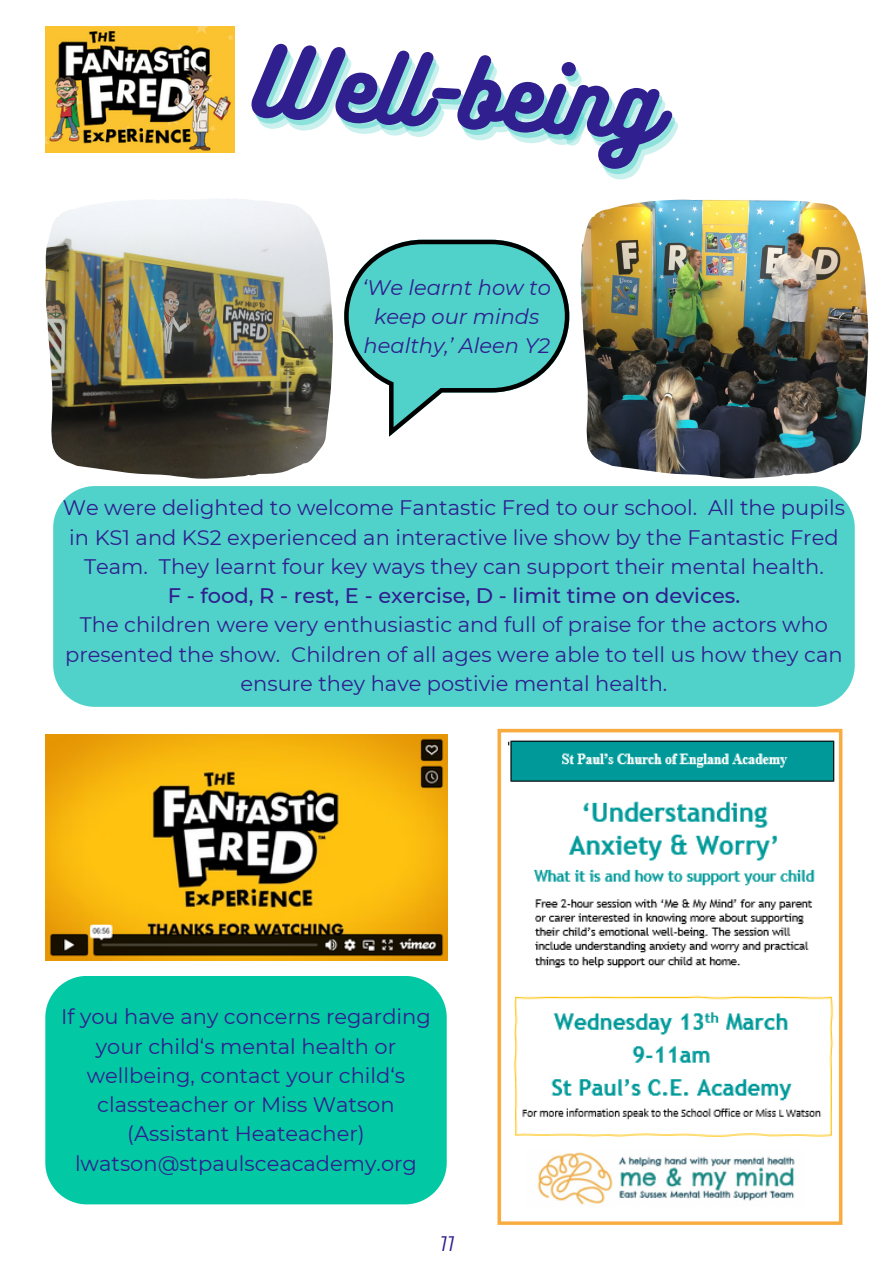
<style>
.page{position:relative;width:893px;height:1264px;background:#fff}
.page>*{position:absolute;margin:0;border:0;box-sizing:border-box;transform-origin:0 0}
.t1{font:86.4px "Bukhari Script";color:#2f1f8f}
.t2{font:21px/29.2px "Montserrat";color:#2f1f8f;text-align:center}
.t3{font:500 21px "Montserrat";color:#2f1f8f}
.t4{font:italic 21px/29.2px "Montserrat";color:#2f1f8f;text-align:center}
.s1{color:rgb(80 210 202/.3)}
</style>
<div class="page">
<img style="left:497px;top:728px;width:346px;height:497px">
<img style="left:46px;top:734px;width:401px;height:226px">
<img style="left:45px;top:26px;width:189px;height:126px">
<img style="left:45px;top:198px;width:288px;height:280px">
<img style="left:580px;top:199px;width:288px;height:279px">
<svg style="left:344px;top:240px;width:225px;height:152px;background:#62c8c2"></svg>
<div style="left:53px;top:486px;width:801px;height:221px;background:#50d2ca"></div>
<div style="left:45px;top:976px;width:401px;height:228px;background:#03c8a4"></div>
<h1 class="t1" style="left:263px;top:26px;width:401px;rotate:3deg"><span class="s1">W</span>ell-being</h1>
<p class="t4" style="left:362px;top:273px;width:190px">‘We learnt how to keep our minds healthy,’ Aleen Y2</p>
<p class="t2" style="left:63px;top:493px;width:783px">We were delighted to welcome Fantastic Fred to our school. All the pupils in KS1 and KS2 experienced an interactive live show by the Fantastic Fred<br>Team. They learnt four key ways they can support their mental health.</p>
<p class="t3" style="left:168px;top:583px;width:574px">F - food, R - rest, E - exercise, D - limit time on devices.</p>
<p class="t2" style="left:65px;top:610px;width:778px">The children were very enthusiastic and full of praise for the actors who presented the show. Children of all ages were able to tell us how they can ensure they have postivie mental health.</p>
<p class="t2" style="left:61px;top:1002px;width:371px">If you have any concerns regarding your child‘s mental health or wellbeing, contact your child‘s classteacher or Miss Watson (Assistant Heateacher) lwatson@stpaulsceacademy.org</p>
<p class="t4" style="left:439px;top:1228px;width:17px">11</p>
</div>
